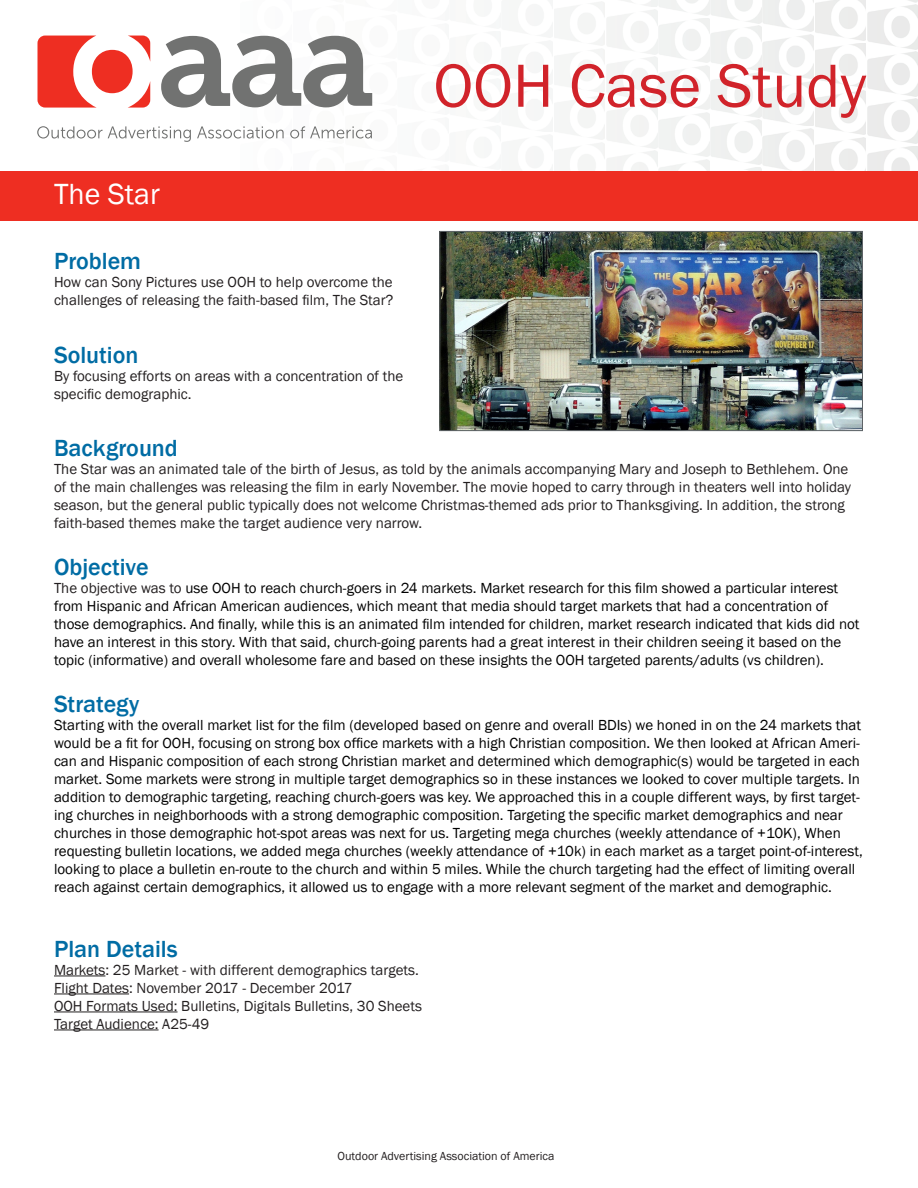
<style>
.page{position:relative;width:918px;height:1188px;background:#fff}
.page>*{position:absolute;margin:0;border:0;box-sizing:border-box;transform-origin:0 0}
.t1{font:63px "Franklin Gothic";color:#d1232a}
.t2{font:30px "Franklin Gothic";color:#fff}
.t3{font:500 24px "Franklin Gothic";color:#006ca4}
.t4{font:15px/18px "Franklin Gothic";color:#000}
.t5{font:15px/18px "Franklin Gothic";color:#231f20}
.t6{font:12px "Franklin Gothic";color:#231f20}
.s1{color:#231f20}
</style>
<div class="page">
<hr style="left:54px;top:976px;width:51px;height:1px;background:#231f20">
<hr style="left:54px;top:994px;width:75px;height:1px;background:#231f20">
<hr style="left:54px;top:1012px;width:124px;height:1px;background:#231f20">
<hr style="left:54px;top:1030px;width:105px;height:1px;background:#231f20">
<img style="left:815px;top:43px;width:51px;height:44px">
<img style="left:815px;top:0;width:51px;height:40px">
<img style="left:372px;top:93px;width:1px;height:13px">
<img style="left:815px;top:137px;width:51px;height:34px">
<img style="left:867px;top:5px;width:51px;height:44px">
<img style="left:907px;top:0;width:11px;height:2px">
<img style="left:867px;top:52px;width:51px;height:44px">
<img style="left:867px;top:99px;width:51px;height:44px">
<img style="left:867px;top:146px;width:51px;height:25px">
<svg style="left:37px;top:126px;width:154px;height:16px"></svg>
<svg style="left:197px;top:126px;width:87px;height:13px"></svg>
<svg style="left:290px;top:126px;width:82px;height:13px"></svg>
<svg style="left:38px;top:36px;width:112px;height:72px"></svg>
<svg style="left:161px;top:36px;width:211px;height:72px"></svg>
<div style="left:0;top:171px;width:918px;height:50px;background:#ee2e22"></div>
<img style="left:442px;top:233px;width:419px;height:196px">
<div style="left:440px;top:231px;width:423px;height:200px;border:1px solid #5e6367"></div>
<p class="t2" style="left:54px;top:175px;width:107px">The Star</p>
<p class="t1" style="left:434px;top:47px;width:434px">OOH Case Study</p>
<p class="t3" style="left:54px;top:246px;width:89px">Problem</p>
<p class="t5" style="left:54px;top:274px;width:341px">How can Sony Pictures use OOH to help overcome the challenges of releasing the faith-based film, The Star?</p>
<p class="t3" style="left:54px;top:340px;width:86px">Solution</p>
<p class="t5" style="left:54px;top:367px;width:351px">By focusing efforts on areas with a concentration of the specific demographic.</p>
<p class="t3" style="left:54px;top:434px;width:125px">Background</p>
<p class="t5" style="left:54px;top:461px;width:799px">The Star was an animated tale of the birth of Jesus, as told by the animals accompanying Mary and Joseph to Bethlehem. One of the main challenges was releasing the film in early November. The movie hoped to carry through in theaters well into holiday season, but the general public typically does not welcome Christmas-themed ads prior to Thanksgiving. In addition, the strong faith-based themes make the target audience very narrow.</p>
<p class="t3" style="left:54px;top:552px;width:96px">Objective</p>
<p class="t4" style="left:54px;top:580px;width:807px"><span class="s1">The objective was to</span> use OOH to reach church-goers in 24 markets. Market research for this film showed a particular interest from Hispanic and African American audiences, which meant that media should target markets that had a concentration of those demographics. And finally, while this is an animated film intended for children, market research indicated that kids did not have an interest in this story. With that said, church-going parents had a great interest in their children seeing it based on the topic (informative) and overall wholesome fare and based on these insights the OOH targeted parents/adults (vs children).</p>
<p class="t3" style="left:54px;top:689px;width:87px">Strategy</p>
<p class="t4" style="left:54px;top:716px;width:810px">Starting with the overall market list for the film (developed based on genre and overall BDIs) we honed in on the 24 markets that would be a fit for OOH, focusing on strong box office markets with a high Christian composition. We then looked at African Ameri&shy;can and Hispanic composition of each strong Christian market and determined which demographic(s) would be targeted in each market. Some markets were strong in multiple target demographics so in these instances we looked to cover multiple targets. In addition to demographic targeting, reaching church-goers was key. We approached this in a couple different ways, by first target&shy;ing churches in neighborhoods with a strong demographic composition. Targeting the specific market demographics and near churches in those demographic hot-spot areas was next for us. Targeting mega churches (weekly attendance of +10K), When requesting bulletin locations, we added mega churches (weekly attendance of +10k) in each market as a target point-of-interest, looking to place a bulletin en-route to the church and within 5 miles. While the church targeting had the effect of limiting overall reach against certain demographics, it allowed us to engage with a more relevant segment of the market and demographic.</p>
<p class="t3" style="left:54px;top:934px;width:125px">Plan Details</p>
<p class="t5" style="left:54px;top:961px;width:366px">Markets: 25 Market - with different demographics targets.</p>
<p class="t5" style="left:54px;top:979px;width:300px">Flight Dates: November 2017 - December 2017</p>
<p class="t5" style="left:54px;top:997px;width:369px">OOH Formats Used: Bulletins, Digitals Bulletins, 30 Sheets</p>
<p class="t5" style="left:54px;top:1015px;width:157px">Target Audience: A25-49</p>
<p class="t6" style="left:338px;top:1148px;width:219px">Outdoor Advertising Association of America</p>
</div>
